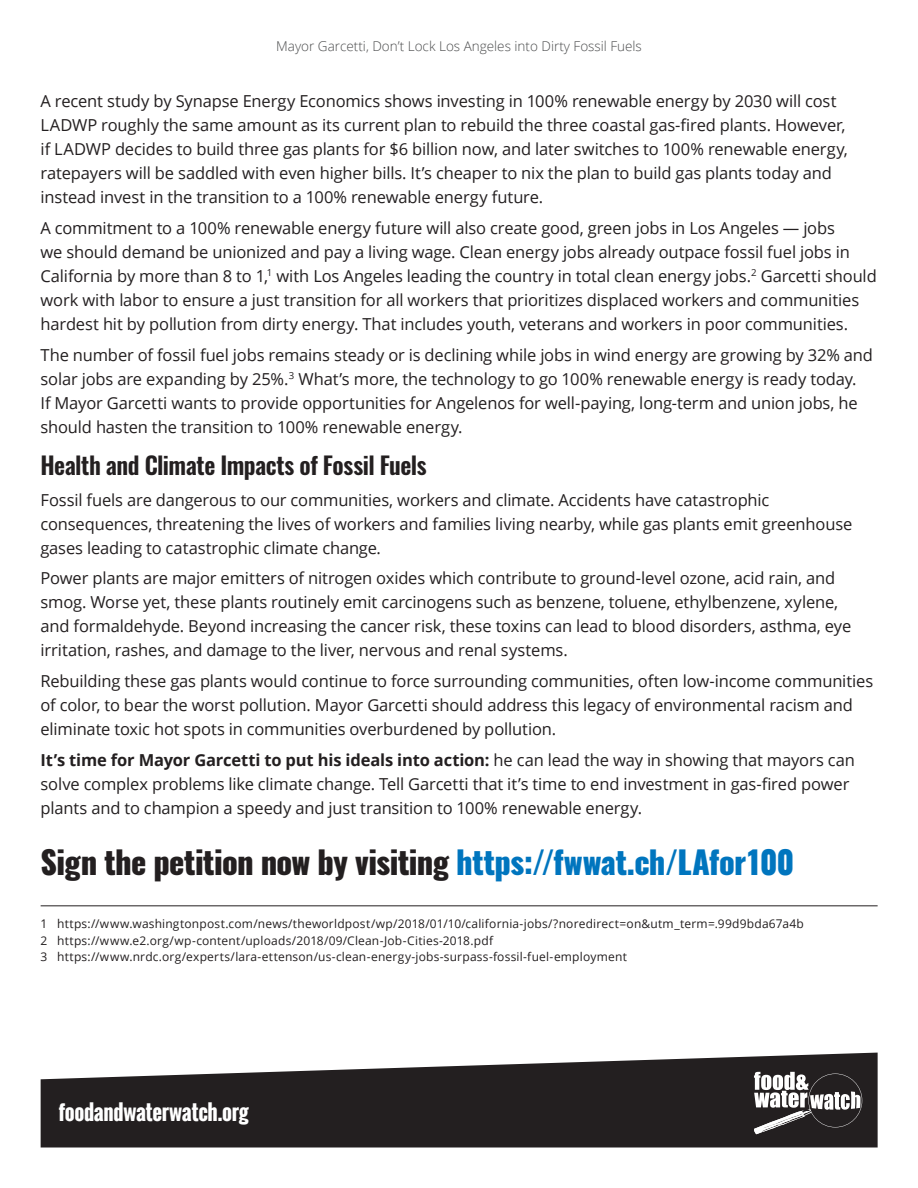
<style>
.page{position:relative;width:918px;height:1188px;background:#fff}
.page>*{position:absolute;margin:0;border:0;box-sizing:border-box;transform-origin:0 0}
.t1{font:800 31.5px "Oswald";letter-spacing:-.02em;color:#231f20}
.t2{font:600 24px "Oswald";letter-spacing:-.025em;color:#231f20}
.t3{font:700 21px "Oswald";letter-spacing:-.015em;color:#fff}
.MAIN_TEXT{font:16.5px/24px "Open Sans";letter-spacing:-.01em;color:#231f20}
.t4{font:300 13.5px "Open Sans";color:#4b4c4d}
.Endnote{font:12px "Open Sans";letter-spacing:.015em;color:#231f20}
.s1{font-weight:700}
.s2{color:#0075be}
</style>
<div class="page">
<hr style="left:41px;top:905px;width:837px;height:1px;background:#231f20">
<svg style="left:41px;top:1053px;width:837px;height:95px;background:#454142"></svg>
<svg style="left:754px;top:1072px;width:108px;height:62px"></svg>
<p class="t4" style="left:276px;top:37px;width:367px">Mayor Garcetti, Don’t Lock Los Angeles into Dirty Fossil Fuels</p>
<p class="MAIN_TEXT" style="left:40px;top:89px;width:809px">A recent study by Synapse Energy Economics shows investing in 100% renewable energy by 2030 will cost LADWP roughly the same amount as its current plan to rebuild the three coastal gas-fired plants. However, if LADWP decides to build three gas plants for $6 billion now, and later switches to 100% renewable energy, ratepayers will be saddled with even higher bills. It’s cheaper to nix the plan to build gas plants today and instead invest in the transition to a 100% renewable energy future.</p>
<p class="MAIN_TEXT" style="left:40px;top:215px;width:838px">A commitment to a 100% renewable energy future will also create good, green jobs in Los Angeles — jobs<br>we should demand be unionized and pay a living wage. Clean energy jobs already outpace fossil fuel jobs in California by more than 8 to 1,<sup>1</sup> with Los Angeles leading the country in total clean energy jobs.<sup>2</sup> Garcetti should work with labor to ensure a just transition for all workers that prioritizes displaced workers and communities hardest hit by pollution from dirty energy. That includes youth, veterans and workers in poor communities.</p>
<p class="MAIN_TEXT" style="left:40px;top:342px;width:834px">The number of fossil fuel jobs remains steady or is declining while jobs in wind energy are growing by 32% and solar jobs are expanding by 25%.<sup>3</sup> What’s more, the technology to go 100% renewable energy is ready today.<br>If Mayor Garcetti wants to provide opportunities for Angelenos for well-paying, long-term and union jobs, he should hasten the transition to 100% renewable energy.</p>
<p class="t2" style="left:40px;top:448px;width:388px">Health and Climate Impacts of Fossil Fuels</p>
<p class="MAIN_TEXT" style="left:40px;top:487px;width:813px">Fossil fuels are dangerous to our communities, workers and climate. Accidents have catastrophic consequences, threatening the lives of workers and families living nearby, while gas plants emit greenhouse gases leading to catastrophic climate change.</p>
<p class="MAIN_TEXT" style="left:40px;top:566px;width:812px">Power plants are major emitters of nitrogen oxides which contribute to ground-level ozone, acid rain, and smog. Worse yet, these plants routinely emit carcinogens such as benzene, toluene, ethylbenzene, xylene, and formaldehyde. Beyond increasing the cancer risk, these toxins can lead to blood disorders, asthma, eye irritation, rashes, and damage to the liver, nervous and renal systems.</p>
<p class="MAIN_TEXT" style="left:40px;top:669px;width:834px">Rebuilding these gas plants would continue to force surrounding communities, often low-income communities of color, to bear the worst pollution. Mayor Garcetti should address this legacy of environmental racism and eliminate toxic hot spots in communities overburdened by pollution.</p>
<p class="MAIN_TEXT" style="left:40px;top:748px;width:816px"><span class="s1">It’s time for Mayor Garcetti to put his ideals into action:</span> he can lead the way in showing that mayors can solve complex problems like climate change. Tell Garcetti that it’s time to end investment in gas-fired power plants and to champion a speedy and just transition to 100% renewable energy.</p>
<p class="t1" style="left:40px;top:840px;width:755px">Sign the petition now by visiting <span class="s2">https://fwwat.ch/LAfor100</span></p>
<p class="Endnote" style="left:41px;top:915px;width:765px">1 https://www.washingtonpost.com/news/theworldpost/wp/2018/01/10/california-jobs/?noredirect=on&amp;utm_term=.99d9bda67a4b</p>
<p class="Endnote" style="left:41px;top:932px;width:454px">2 https://www.e2.org/wp-content/uploads/2018/09/Clean-Job-Cities-2018.pdf</p>
<p class="Endnote" style="left:41px;top:948px;width:588px">3 https://www.nrdc.org/experts/lara-ettenson/us-clean-energy-jobs-surpass-fossil-fuel-employment</p>
<p class="t3" style="left:58px;top:1096px;width:192px">foodandwaterwatch.org</p>
</div>
